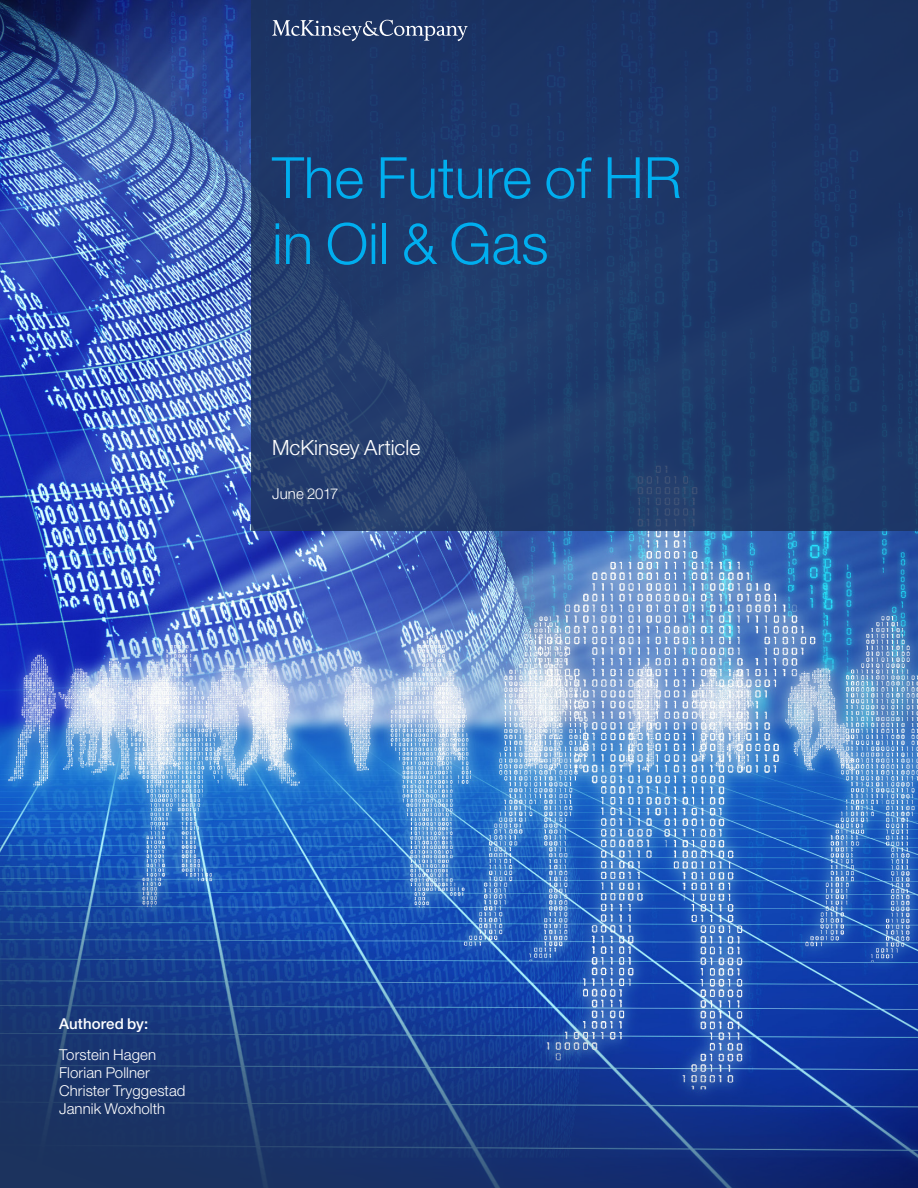
<style>
.page{position:relative;width:918px;height:1188px;background:#fff}
.page>*{position:absolute;margin:0;border:0;box-sizing:border-box;transform-origin:0 0}
.t1{font:300 57px/66px "Helvetica Neue LT Std";color:#00aeef}
.Cover___Document_Sub{font:300 21px "Helvetica Neue LT Std";color:#fff}
.Cover___Document_Sub-2{font:300 15px/18px "Helvetica Neue LT Std";letter-spacing:.005em;color:#fff}
.Cover___Document_Sub-3{font:500 15px "Helvetica Neue LT Std";letter-spacing:.005em;color:#fff}
</style>
<div class="page">
<img style="left:0;top:0;width:918px;height:1188px">
<p class="t1" style="left:272px;top:144px;width:411px">The Future of HR in Oil &amp; Gas</p>
<h1 class="Cover___Document_Sub" style="left:272px;top:435px;width:150px">McKinsey Article</h1>
<h1 class="Cover___Document_Sub-2" style="left:272px;top:485px;width:68px">June 2017</h1>
<h1 class="Cover___Document_Sub-3" style="left:59px;top:1015px;width:91px">Authored by:</h1>
<h1 class="Cover___Document_Sub-2" style="left:59px;top:1045px;width:99px">Torstein Hagen<br>Florian Pollner</h1>
<h1 class="Cover___Document_Sub-2" style="left:59px;top:1081px;width:128px">Christer Tryggestad</h1>
<h1 class="Cover___Document_Sub-2" style="left:59px;top:1099px;width:108px">Jannik Woxholth</h1>
</div>
